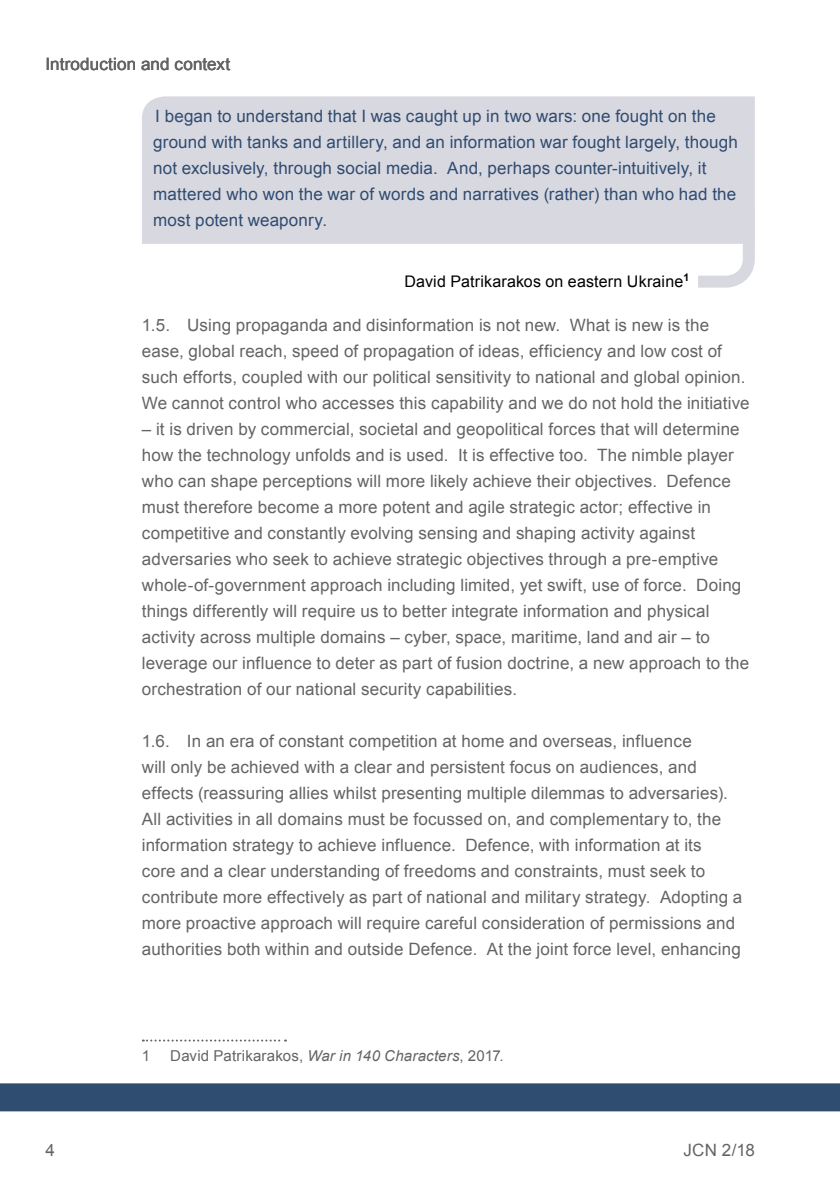
<style>
.page{position:relative;width:840px;height:1191px;background:#fff}
.page>*{position:absolute;margin:0;border:0;box-sizing:border-box;transform-origin:0 0}
.t1{font:17px/26px "Arial";letter-spacing:.01em;color:#636466}
.t2{font:17px/26px "Arial";letter-spacing:.01em;color:#2f4c71}
.t3{font:16px "Arial";letter-spacing:.01em;color:#000}
.t4{font:15px "Arial";letter-spacing:.01em;color:#636466}
.s1{font-style:italic}
</style>
<div class="page">
<svg style="left:143px;top:1039px;width:143px;height:2px"></svg>
<div style="left:0;top:1083px;width:839px;height:28px;background:#2f4c71"></div>
<div style="left:142px;top:96px;width:612px;height:148px;background:#d8d8e0"></div>
<svg style="left:685px;top:196px;width:70px;height:92px"></svg>
<p class="t1" style="left:45px;top:52px;width:186px">Introduction and context</p>
<p class="t2" style="left:153px;top:104px;width:585px">I began to understand that I was caught up in two wars: one fought on the ground with tanks and artillery, and an information war fought largely, though not exclusively, through social media. And, perhaps counter-intuitively, it mattered who won the war of words and narratives (rather) than who had the most potent weaponry.</p>
<p class="t3" style="left:404px;top:271px;width:286px">David Patrikarakos on eastern Ukraine<sup>1</sup></p>
<p class="t1" style="left:142px;top:312px;width:609px">1.5. Using propaganda and disinformation is not new. What is new is the ease, global reach, speed of propagation of ideas, efficiency and low cost of such efforts, coupled with our political sensitivity to national and global opinion.<br>We cannot control who accesses this capability and we do not hold the initiative</p>
<p class="t1" style="left:142px;top:416px;width:608px">– it is driven by commercial, societal and geopolitical forces that will determine how the technology unfolds and is used. It is effective too. The nimble player who can shape perceptions will more likely achieve their objectives. Defence must therefore become a more potent and agile strategic actor; effective in competitive and constantly evolving sensing and shaping activity against adversaries who seek to achieve strategic objectives through a pre-emptive whole-of-government approach including limited, yet swift, use of force. Doing things differently will require us to better integrate information and physical activity across multiple domains – cyber, space, maritime, land and air – to leverage our influence to deter as part of fusion doctrine, a new approach to the orchestration of our national security capabilities.</p>
<p class="t1" style="left:142px;top:727px;width:601px">1.6. In an era of constant competition at home and overseas, influence<br>will only be achieved with a clear and persistent focus on audiences, and effects (reassuring allies whilst presenting multiple dilemmas to adversaries).<br>All activities in all domains must be focussed on, and complementary to, the information strategy to achieve influence. Defence, with information at its<br>core and a clear understanding of freedoms and constraints, must seek to contribute more effectively as part of national and military strategy. Adopting a more proactive approach will require careful consideration of permissions and authorities both within and outside Defence. At the joint force level, enhancing</p>
<p class="t4" style="left:142px;top:1045px;width:10px">1</p>
<p class="t4" style="left:170px;top:1045px;width:335px">David Patrikarakos, <span class="s1">War in 140 Characters</span>, 2017.</p>
<p class="t1" style="left:45px;top:1137px;width:11px">4</p>
<p class="t1" style="left:683px;top:1137px;width:73px">JCN 2/18</p>
</div>
